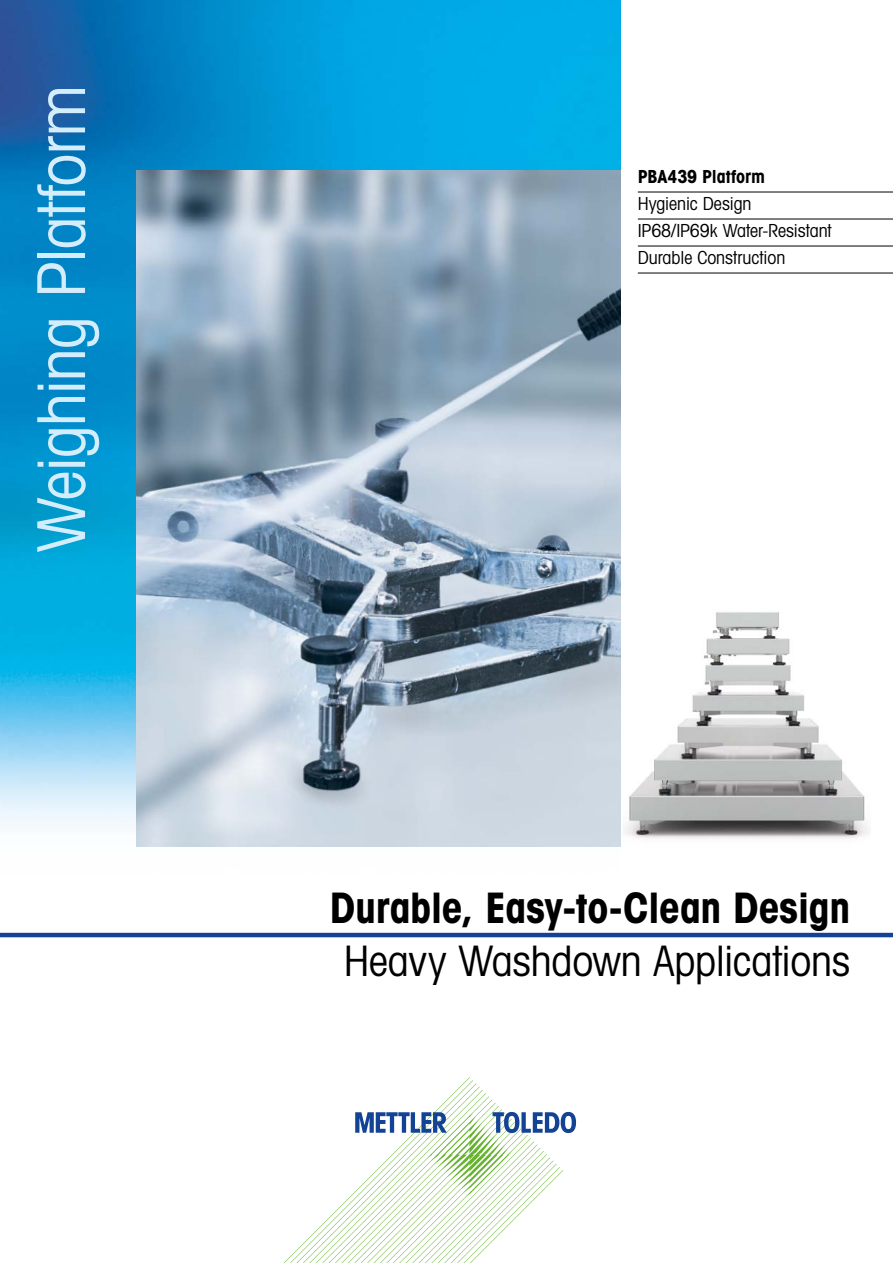
<style>
.page{position:relative;width:893px;height:1263px;background:#fff}
.page>*{position:absolute;margin:0;border:0;box-sizing:border-box;transform-origin:0 0}
.t1{font:66px "Avant Gardefor MT Bk";letter-spacing:-.015em;color:#d4edfc}
.t2{font:42px "Avant Gardefor MT Bd";letter-spacing:-.01em;color:#000}
.t3{font:42px "Avant Gardefor MT Bk";letter-spacing:-.005em;color:#000}
.t4{font:18px/27px "Avant Gardefor MT Bk";letter-spacing:-.005em;color:#000}
.t5{font:18px "Avant Gardefor MT Bd";letter-spacing:-.005em;color:#000}
</style>
<div class="page">
<img style="left:0;top:0;width:621px;height:847px">
<svg style="left:284px;top:1077px;width:292px;height:186px"></svg>
<img style="left:136px;top:170px;width:485px;height:676px">
<img style="left:625px;top:612px;width:244px;height:227px">
<hr style="left:0;top:933px;width:893px;height:4px;background:#134395">
<hr style="left:638px;top:192px;width:255px;height:1px;background:#000">
<hr style="left:638px;top:219px;width:255px;height:1px;background:#000">
<hr style="left:638px;top:246px;width:255px;height:1px;background:#000">
<hr style="left:638px;top:273px;width:255px;height:1px;background:#000">
<h1 class="t1" style="left:21px;top:552px;width:469px;rotate:-90deg">Weighing Platform</h1>
<p class="t5" style="left:638px;top:165px;width:129px">PBA439 Platform</p>
<p class="t4" style="left:638px;top:190px;width:195px">Hygienic Design<br>IP68/IP69k Water-Resistant<br>Durable Construction</p>
<h2 class="t2" style="left:330px;top:881px;width:522px">Durable, Easy-to-Clean Design</h2>
<h2 class="t3" style="left:344px;top:934px;width:508px">Heavy Washdown Applications</h2>
</div>
